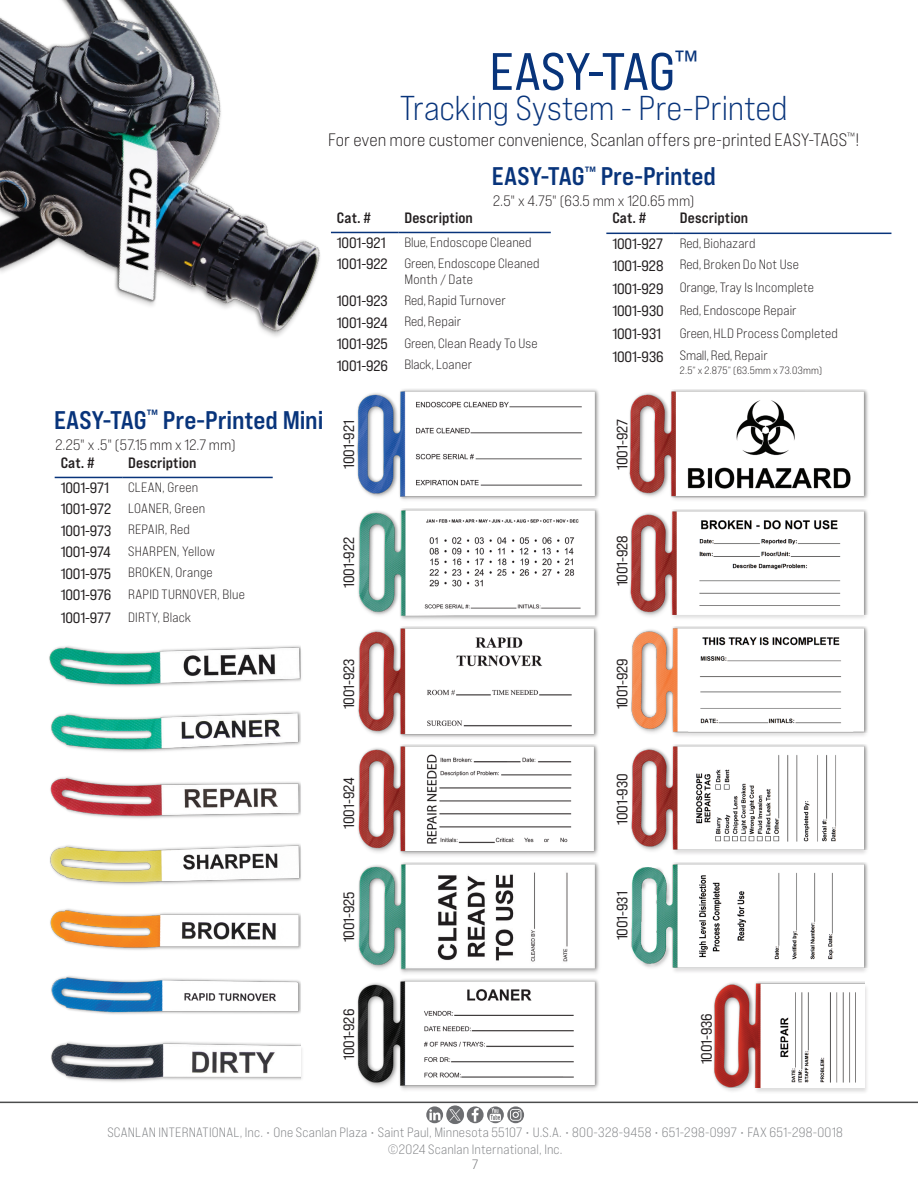
<style>
.page{position:relative;width:918px;height:1188px;background:#fff}
.page>*{position:absolute;margin:0;border:0;box-sizing:border-box;transform-origin:0 0}
.t1{font:52.5px "Bebas Neue Pro Exp Rg";letter-spacing:-.01em;color:#08347b}
.t2{font:34.5px "Bebas Neue Pro Exp Bk";letter-spacing:-.005em;color:#08347b}
.body_copy{font:25.5px "Bebas Neue Pro Exp Bd";color:#08347b}
.body_copy-2{font:18px "Bebas Neue Pro Exp Bk";color:#231f20}
.CatNo{font:15px "Bebas Neue Pro Exp Rg";letter-spacing:-.01em;color:#231f20}
.body_copy-3{font:15px "Bebas Neue Pro Exp Bk";letter-spacing:.015em;color:#231f20}
.body_copy-4{font:15px "Bebas Neue Pro Exp Bd";letter-spacing:.01em;color:#231f20}
.CatNo-2{font:13.5px/16.2px "Bebas Neue Pro Exp Bk";letter-spacing:.01em;color:#231f20}
.t3{font:13.5px/16.5px "Bebas Neue Pro Exp Bk";letter-spacing:.015em;color:#808285;text-align:center}
.CatNo-3{font:13.5px "Bebas Neue Pro Exp Bk";letter-spacing:-.01em;color:#231f20}
.t4{font:13.5px "Bebas Neue Pro Exp Bk";color:#6c6d70}
.CatNo-4{font:10.5px "Bebas Neue Pro Exp Bk";letter-spacing:.025em;color:#231f20}
</style>
<div class="page">
<div style="left:467px;top:1106px;width:17px;height:17px;background:#6d6e71;border-radius:50%"></div>
<svg style="left:472px;top:1108px;width:7px;height:14px"></svg>
<svg style="left:487px;top:1106px;width:17px;height:17px"></svg>
<svg style="left:490px;top:1108px;width:11px;height:13px"></svg>
<svg style="left:507px;top:1106px;width:17px;height:17px"></svg>
<svg style="left:510px;top:1109px;width:11px;height:12px"></svg>
<img style="left:446px;top:1105px;width:18px;height:20px">
<svg style="left:426px;top:1106px;width:17px;height:17px"></svg>
<svg style="left:429px;top:1109px;width:11px;height:11px"></svg>
<hr style="left:0;top:1102px;width:918px;height:1px;background:#4b4c4d">
<hr style="left:55px;top:477px;width:67px;height:1px;background:#08347b">
<hr style="left:122px;top:477px;width:151px;height:1px;background:#08347b">
<img style="left:49px;top:645px;width:251px;height:42px">
<img style="left:51px;top:711px;width:249px;height:41px">
<img style="left:50px;top:777px;width:250px;height:42px">
<img style="left:50px;top:844px;width:250px;height:41px">
<img style="left:50px;top:908px;width:250px;height:42px">
<img style="left:51px;top:976px;width:249px;height:39px">
<img style="left:51px;top:1042px;width:249px;height:40px">
<hr style="left:331px;top:232px;width:67px;height:1px;background:#08347b">
<hr style="left:398px;top:232px;width:153px;height:1px;background:#08347b">
<hr style="left:606px;top:233px;width:68px;height:1px;background:#08347b">
<hr style="left:674px;top:233px;width:217px;height:1px;background:#08347b">
<div style="left:356px;top:390px;width:246px;height:114px;background:#231f20;opacity:.15"></div>
<img style="left:356px;top:389px;width:244px;height:109px">
<div style="left:356px;top:509px;width:247px;height:114px;background:#231f20;opacity:.15"></div>
<img style="left:356px;top:509px;width:244px;height:109px">
<div style="left:357px;top:627px;width:245px;height:115px;background:#231f20;opacity:.15"></div>
<img style="left:357px;top:627px;width:243px;height:109px">
<div style="left:357px;top:745px;width:245px;height:115px;background:#231f20;opacity:.15"></div>
<img style="left:357px;top:745px;width:243px;height:109px">
<div style="left:356px;top:863px;width:247px;height:114px;background:#231f20;opacity:.15"></div>
<img style="left:356px;top:862px;width:244px;height:110px">
<div style="left:356px;top:979px;width:246px;height:115px;background:#231f20;opacity:.15"></div>
<img style="left:356px;top:979px;width:244px;height:109px">
<div style="left:628px;top:390px;width:244px;height:114px;background:#231f20;opacity:.15"></div>
<img style="left:628px;top:389px;width:242px;height:109px">
<div style="left:628px;top:510px;width:243px;height:111px;background:#231f20;opacity:.15"></div>
<img style="left:628px;top:509px;width:242px;height:105px">
<div style="left:630px;top:627px;width:242px;height:111px;background:#231f20;opacity:.15"></div>
<img style="left:630px;top:627px;width:240px;height:105px">
<div style="left:630px;top:745px;width:242px;height:111px;background:#231f20;opacity:.15"></div>
<img style="left:630px;top:744px;width:240px;height:106px">
<div style="left:630px;top:863px;width:242px;height:111px;background:#231f20;opacity:.15"></div>
<img style="left:630px;top:862px;width:240px;height:106px">
<div style="left:712px;top:982px;width:158px;height:112px;background:#231f20;opacity:.15"></div>
<img style="left:712px;top:981px;width:152px;height:107px">
<img style="left:0;top:0;width:334px;height:337px">
<p class="t1" style="left:489px;top:39px;width:210px">EASY-TAG<sup>™</sup></p>
<p class="t2" style="left:400px;top:87px;width:389px">Tracking System - Pre-Printed</p>
<p class="body_copy-2" style="left:328px;top:128px;width:532px">For even more customer convenience, Scanlan offers pre-printed EASY-TAGS<sup>™</sup>!</p>
<p class="body_copy" style="left:492px;top:160px;width:226px">EASY-TAG<sup>™</sup> Pre-Printed</p>
<p class="body_copy-3" style="left:493px;top:192px;width:203px">2.5" x 4.75" (63.5 mm x 120.65 mm)</p>
<p class="body_copy-4" style="left:337px;top:208px;width:36px">Cat. #</p>
<p class="body_copy-4" style="left:404px;top:208px;width:70px">Description</p>
<p class="CatNo" style="left:337px;top:234px;width:50px">1001-921</p>
<p class="CatNo-2" style="left:404px;top:234px;width:129px">Blue, Endoscope Cleaned</p>
<p class="CatNo" style="left:337px;top:255px;width:52px">1001-922</p>
<p class="CatNo-2" style="left:404px;top:255px;width:137px">Green, Endoscope Cleaned<br>Month / Date</p>
<p class="CatNo" style="left:337px;top:292px;width:52px">1001-923</p>
<p class="CatNo-2" style="left:404px;top:292px;width:103px">Red, Rapid Turnover</p>
<p class="CatNo" style="left:337px;top:313px;width:52px">1001-924</p>
<p class="CatNo-2" style="left:404px;top:313px;width:58px">Red, Repair</p>
<p class="CatNo" style="left:337px;top:335px;width:52px">1001-925</p>
<p class="CatNo-2" style="left:404px;top:335px;width:135px">Green, Clean Ready To Use</p>
<p class="CatNo" style="left:337px;top:357px;width:53px">1001-926</p>
<p class="CatNo-2" style="left:404px;top:356px;width:69px">Black, Loaner</p>
<p class="body_copy" style="left:54px;top:404px;width:271px">EASY-TAG<sup>™</sup> Pre-Printed Mini</p>
<p class="body_copy-3" style="left:55px;top:436px;width:182px">2.25" x .5" (57.15 mm x 12.7 mm)</p>
<p class="body_copy-4" style="left:61px;top:453px;width:36px">Cat. #</p>
<p class="body_copy-4" style="left:128px;top:453px;width:70px">Description</p>
<p class="CatNo" style="left:61px;top:479px;width:50px">1001-971</p>
<p class="CatNo-2" style="left:128px;top:479px;width:72px">CLEAN, Green</p>
<p class="CatNo" style="left:61px;top:500px;width:52px">1001-972</p>
<p class="CatNo-2" style="left:128px;top:500px;width:78px">LOANER, Green</p>
<p class="CatNo" style="left:61px;top:521px;width:52px">1001-973</p>
<p class="CatNo-2" style="left:128px;top:521px;width:63px">REPAIR, Red</p>
<p class="CatNo" style="left:61px;top:543px;width:52px">1001-974</p>
<p class="CatNo-2" style="left:128px;top:543px;width:88px">SHARPEN, Yellow</p>
<p class="CatNo" style="left:61px;top:564px;width:52px">1001-975</p>
<p class="CatNo-2" style="left:128px;top:564px;width:86px">BROKEN, Orange</p>
<p class="CatNo" style="left:61px;top:586px;width:52px">1001-976</p>
<p class="CatNo-2" style="left:128px;top:586px;width:118px">RAPID TURNOVER, Blue</p>
<p class="CatNo" style="left:61px;top:609px;width:52px">1001-977</p>
<p class="CatNo-2" style="left:128px;top:609px;width:65px">DIRTY, Black</p>
<p class="CatNo" style="left:340px;top:469px;width:50px;rotate:-90deg">1001-921</p>
<p class="CatNo" style="left:340px;top:588px;width:52px;rotate:-90deg">1001-922</p>
<p class="CatNo" style="left:340px;top:709px;width:52px;rotate:-90deg">1001-923</p>
<p class="CatNo" style="left:340px;top:829px;width:52px;rotate:-90deg">1001-924</p>
<p class="CatNo" style="left:340px;top:942px;width:52px;rotate:-90deg">1001-925</p>
<p class="CatNo" style="left:340px;top:1060px;width:53px;rotate:-90deg">1001-926</p>
<p class="body_copy-4" style="left:612px;top:209px;width:36px">Cat. #</p>
<p class="body_copy-4" style="left:680px;top:209px;width:70px">Description</p>
<p class="CatNo" style="left:612px;top:235px;width:52px">1001-927</p>
<p class="CatNo-2" style="left:680px;top:235px;width:77px">Red, Biohazard</p>
<p class="CatNo" style="left:612px;top:257px;width:53px">1001-928</p>
<p class="CatNo-2" style="left:680px;top:256px;width:121px">Red, Broken Do Not Use</p>
<p class="CatNo" style="left:612px;top:279px;width:53px">1001-929</p>
<p class="CatNo-2" style="left:680px;top:279px;width:136px">Orange, Tray Is Incomplete</p>
<p class="CatNo" style="left:612px;top:302px;width:53px">1001-930</p>
<p class="CatNo-2" style="left:680px;top:302px;width:118px">Red, Endoscope Repair</p>
<p class="CatNo" style="left:612px;top:325px;width:50px">1001-931</p>
<p class="CatNo-2" style="left:680px;top:325px;width:160px">Green, HLD Process Completed</p>
<p class="CatNo" style="left:612px;top:347px;width:53px">1001-936</p>
<p class="CatNo-3" style="left:680px;top:347px;width:89px">Small, Red, Repair</p>
<p class="CatNo-4" style="left:680px;top:364px;width:144px">2.5” x 2.875” (63.5mm x 73.03mm)</p>
<p class="CatNo" style="left:613px;top:470px;width:52px;rotate:-90deg">1001-927</p>
<p class="CatNo" style="left:613px;top:586px;width:53px;rotate:-90deg">1001-928</p>
<p class="CatNo" style="left:613px;top:709px;width:53px;rotate:-90deg">1001-929</p>
<p class="CatNo" style="left:613px;top:825px;width:53px;rotate:-90deg">1001-930</p>
<p class="CatNo" style="left:613px;top:940px;width:50px;rotate:-90deg">1001-931</p>
<p class="CatNo" style="left:697px;top:1064px;width:53px;rotate:-90deg">1001-936</p>
<p class="t3" style="left:107px;top:1124px;width:737px">SCANLAN INTERNATIONAL, Inc. • One Scanlan Plaza • Saint Paul, Minnesota 55107 • U.S.A. • 800-328-9458 • 651-298-0997 • FAX 651-298-0018 ©2024 Scanlan International, Inc.</p>
<p class="t4" style="left:472px;top:1156px;width:8px">7</p>
</div>
